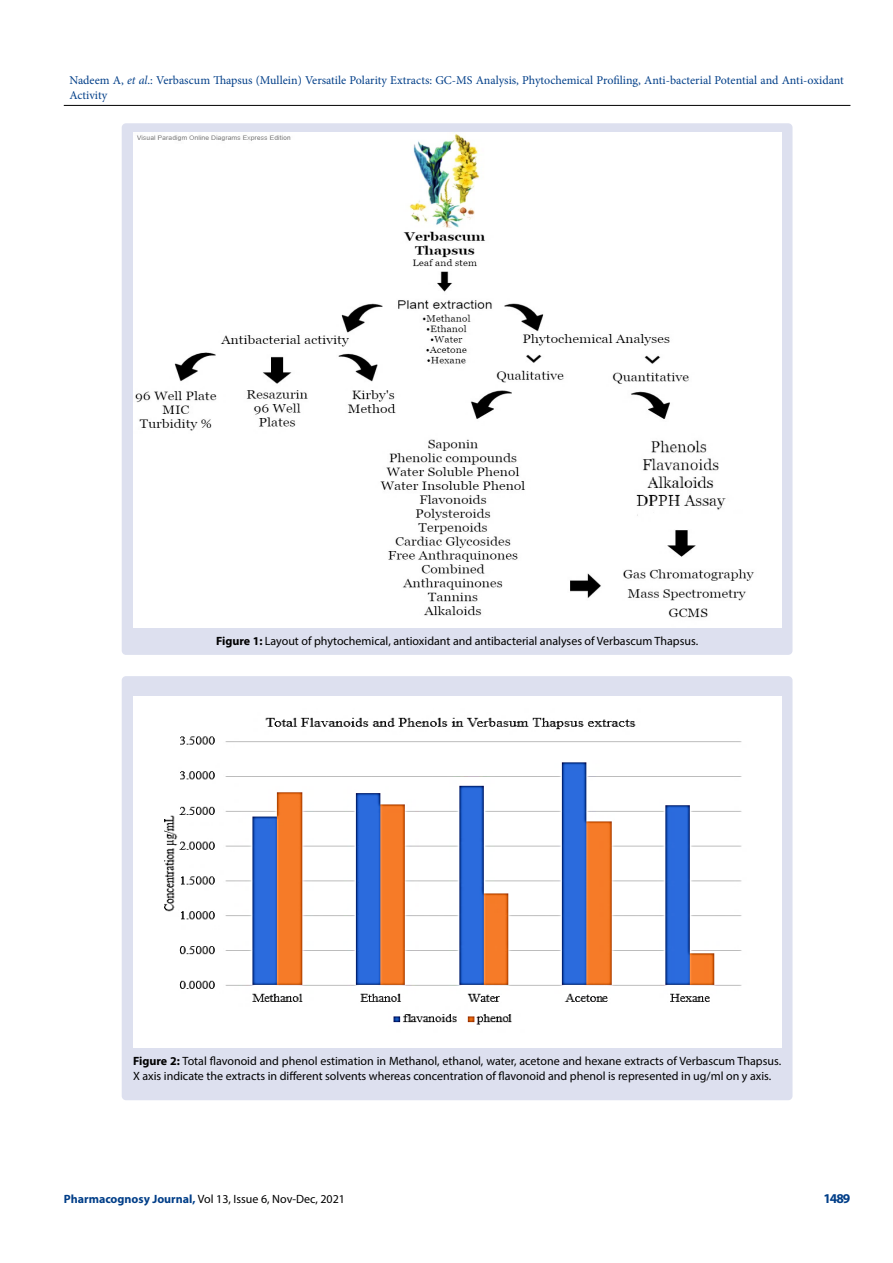
<style>
.page{position:relative;width:893px;height:1263px;background:#fff}
.page>*{position:absolute;margin:0;border:0;box-sizing:border-box;transform-origin:0 0}
.t1{font:700 13.5px "Myriad Pro";color:#003e88}
.t2{font:12px/14.4px "Myriad Pro";color:#000}
.t3{font:12px/14.4px "Minion Pro";color:#003e88}
.s1{font-style:italic}
.s2{font-weight:700}
.s3{font-weight:700;color:#003e88}
</style>
<div class="page">
<hr style="left:64px;top:105px;width:786px;height:1px;background:#000">
<div style="left:122px;top:123px;width:670px;height:532px;background:#dde0ef;border-radius:4px"></div>
<img style="left:133px;top:133px;width:648px;height:495px">
<div style="left:122px;top:676px;width:670px;height:424px;background:#dde0ef;border-radius:4px"></div>
<img style="left:133px;top:697px;width:648px;height:351px">
<p class="t3" style="left:69px;top:73px;width:776px">Nadeem A, <span class="s1">et al</span>.: Verbascum Thapsus (Mullein) Versatile Polarity Extracts: GC-MS Analysis, Phytochemical Profiling, Anti-bacterial Potential and Anti-oxidant<br>Activity</p>
<p class="t2" style="left:216px;top:634px;width:484px"><span class="s2">Figure 1:</span> Layout of phytochemical, antioxidant and antibacterial analyses of Verbascum Thapsus.</p>
<p class="t2" style="left:133px;top:1054px;width:650px"><span class="s2">Figure 2:</span> Total flavonoid and phenol estimation in Methanol, ethanol, water, acetone and hexane extracts of Verbascum Thapsus.<br>X axis indicate the extracts in different solvents whereas concentration of flavonoid and phenol is represented in ug/ml on y axis.</p>
<p class="t2" style="left:64px;top:1191px;width:283px"><span class="s3">Pharmacognosy Journal,</span> Vol 13, Issue 6, Nov-Dec, 2021</p>
<p class="t1" style="left:823px;top:1189px;width:29px">1489</p>
</div>
